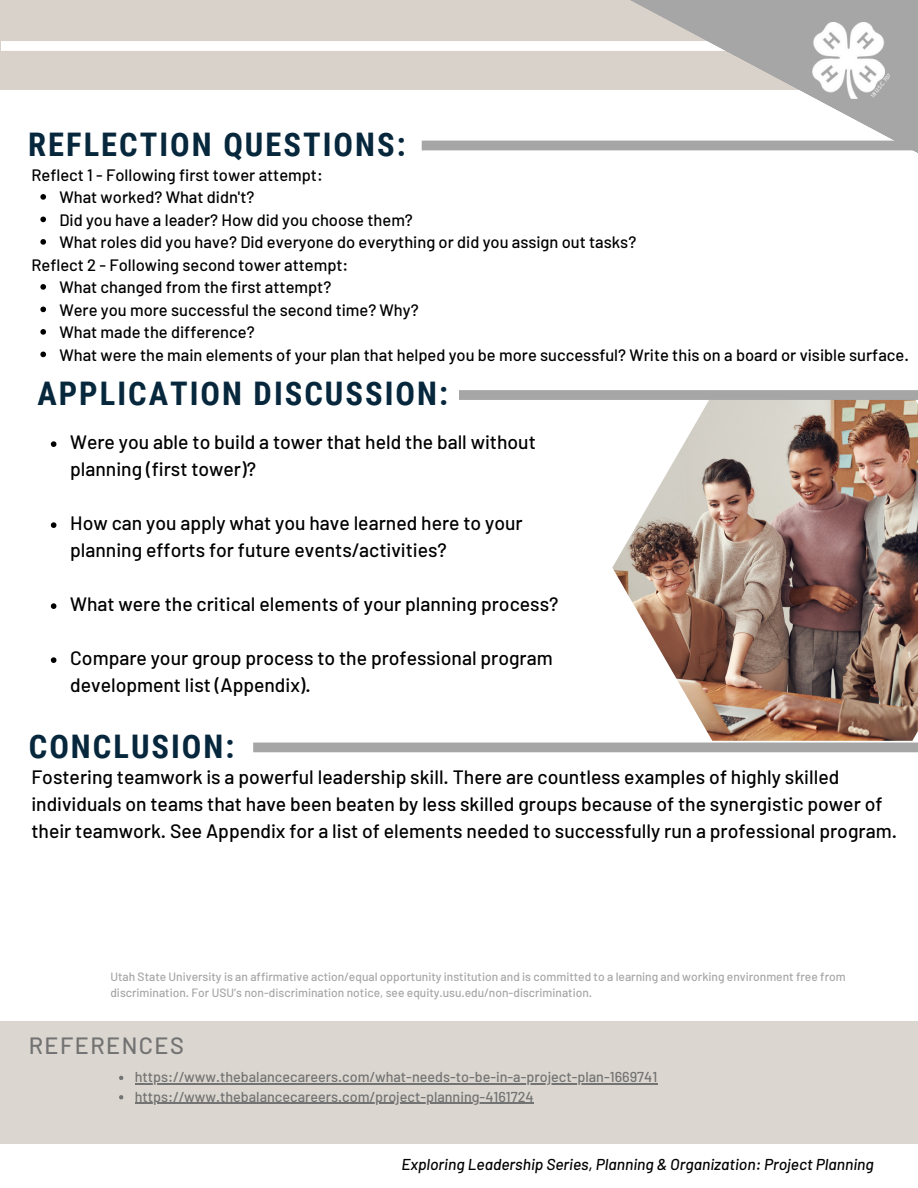
<style>
.page{position:relative;width:918px;height:1188px;background:#fff}
.page>*{position:absolute;margin:0;border:0;box-sizing:border-box;transform-origin:0 0}
.t1{font:700 32.55px "Roboto Condensed";letter-spacing:.06em;color:#06273c}
.t2{font:500 23.55px "Barlow";letter-spacing:.06em;color:#737373}
.t3{font:500 19.35px/27px "Barlow";color:#000}
.t4{font:500 16.5px/22.5px "Barlow";color:#000}
.t5{font:italic 500 15.75px "Barlow";color:#000}
.t6{font:500 14.4px/19.4px "Barlow";color:#737373}
.t7{font:500 12px/16px "Barlow";color:#a6a6a6}
</style>
<div class="page">
<div style="left:253px;top:743px;width:665px;height:9px;background:#a6a6a6"></div>
<img style="left:612px;top:400px;width:306px;height:341px">
<div style="left:0;top:0;width:918px;height:90px;background:#d9d2ca"></div>
<div style="left:1px;top:41px;width:461px;height:10px;background:#fff"></div>
<svg style="left:462px;top:0;width:456px;height:153px"></svg>
<svg style="left:459px;top:390px;width:459px;height:10px;background:#a7a7a7"></svg>
<div style="left:1px;top:1021px;width:917px;height:122px;background:#dbd7d0"></div>
<img style="left:812px;top:23px;width:78px;height:75px">
<svg style="left:51px;top:441px;width:5px;height:6px"></svg>
<svg style="left:51px;top:522px;width:5px;height:6px"></svg>
<svg style="left:51px;top:603px;width:5px;height:6px"></svg>
<svg style="left:51px;top:657px;width:5px;height:6px"></svg>
<svg style="left:40px;top:194px;width:6px;height:6px"></svg>
<svg style="left:40px;top:217px;width:6px;height:5px"></svg>
<svg style="left:40px;top:239px;width:6px;height:6px"></svg>
<svg style="left:40px;top:284px;width:6px;height:6px"></svg>
<svg style="left:40px;top:307px;width:6px;height:5px"></svg>
<svg style="left:40px;top:329px;width:6px;height:6px"></svg>
<svg style="left:40px;top:352px;width:6px;height:5px"></svg>
<svg style="left:119px;top:1076px;width:4px;height:4px"></svg>
<hr style="left:135px;top:1083px;width:522px;height:1px;background:#737373">
<svg style="left:119px;top:1095px;width:4px;height:4px"></svg>
<hr style="left:135px;top:1103px;width:399px;height:1px;background:#737373">
<div style="left:422px;top:141px;width:496px;height:9px;background:#a6a6a6"></div>
<h1 class="t1" style="left:28px;top:125px;width:379px">REFLECTION QUESTIONS:</h1>
<p class="t4" style="left:31px;top:163px;width:293px">Reflect 1 - Following first tower attempt:</p>
<p class="t4" style="left:59px;top:185px;width:578px">What worked? What didn't?<br>Did you have a leader? How did you choose them?<br>What roles did you have? Did everyone do everything or did you assign out tasks?</p>
<p class="t4" style="left:59px;top:275px;width:851px">What changed from the first attempt?<br>Were you more successful the second time? Why?<br>What made the difference?<br>What were the main elements of your plan that helped you be more successful? Write this on a board or visible surface.</p>
<p class="t4" style="left:31px;top:253px;width:318px">Reflect 2 - Following second tower attempt:</p>
<h1 class="t1" style="left:37px;top:375px;width:412px">APPLICATION DISCUSSION:</h1>
<p class="t3" style="left:70px;top:428px;width:467px">Were you able to build a tower that held the ball without planning (first tower)?</p>
<p class="t3" style="left:70px;top:509px;width:454px">How can you apply what you have learned here to your planning efforts for future events/activities?</p>
<p class="t3" style="left:70px;top:590px;width:490px">What were the critical elements of your planning process?</p>
<p class="t3" style="left:70px;top:644px;width:484px">Compare your group process to the professional program development list (Appendix).</p>
<h1 class="t1" style="left:29px;top:727px;width:207px">CONCLUSION:</h1>
<p class="t3" style="left:31px;top:763px;width:867px">Fostering teamwork is a powerful leadership skill. There are countless examples of highly skilled individuals on teams that have been beaten by less skilled groups because of the synergistic power of their teamwork. See Appendix for a list of elements needed to successfully run a professional program.</p>
<p class="t7" style="left:110px;top:968px;width:737px">Utah State University is an affirmative action/equal opportunity institution and is committed to a learning and working environment free from discrimination. For USU’s non-discrimination notice, see equity.usu.edu/non-discrimination.</p>
<p class="t2" style="left:29px;top:1030px;width:157px">REFERENCES</p>
<p class="t6" style="left:135px;top:1067px;width:524px">https://www.thebalancecareers.com/what-needs-to-be-in-a-project-plan-1669741 https://www.thebalancecareers.com/project-planning-4161724</p>
<p class="t5" style="left:401px;top:1154px;width:474px">Exploring Leadership Series, Planning &amp; Organization: Project Planning</p>
</div>
